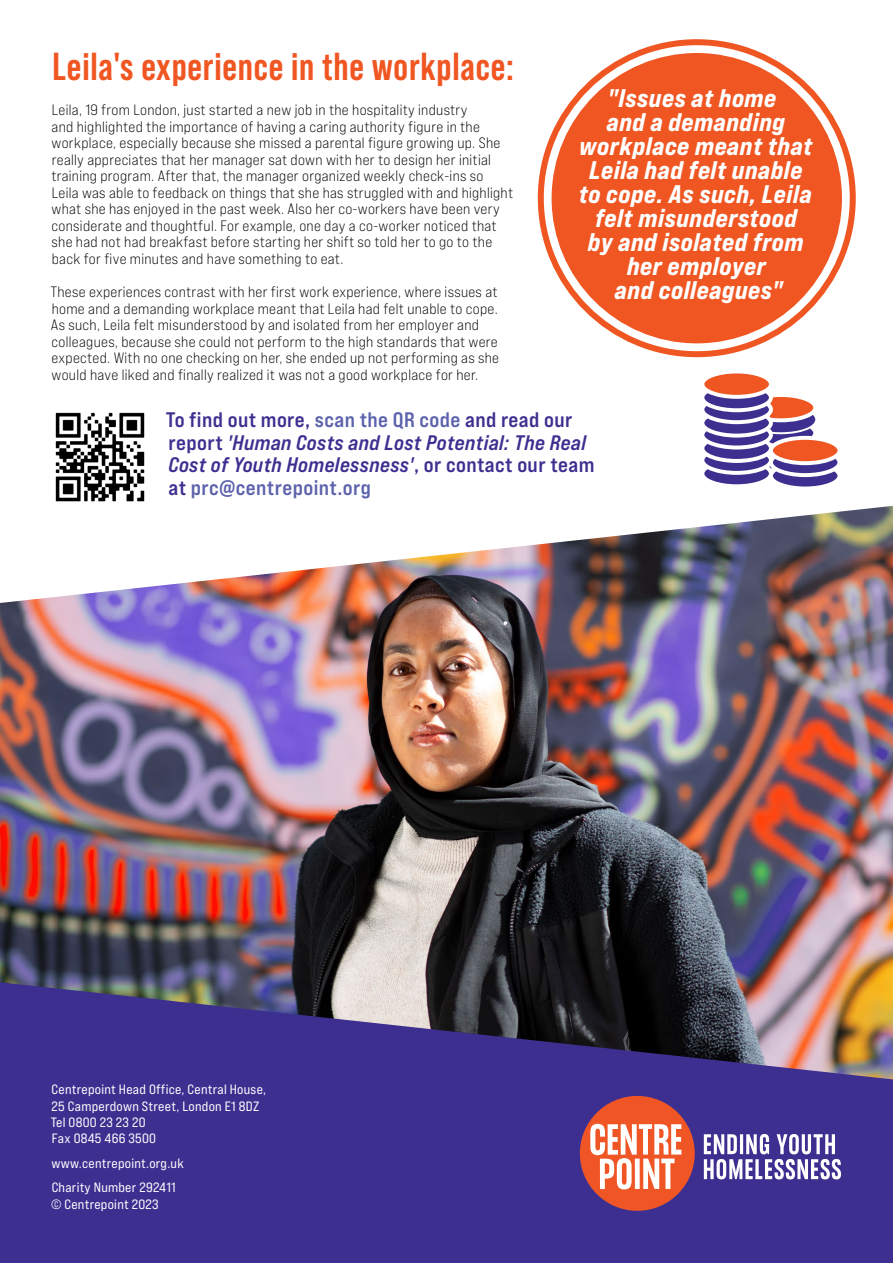
<style>
.page{position:relative;width:893px;height:1263px;background:#fff}
.page>*{position:absolute;margin:0;border:0;box-sizing:border-box;transform-origin:0 0}
.t1{font:700 39px "Bebas Neue Pro";letter-spacing:.02em;color:#f05622}
.t2{font:25.5px/24px "Bebas Neue Pro Exp Eb It";letter-spacing:.02em;color:#fff;text-align:center}
.t3{font:21px/22.5px "Bebas Neue Pro Exp Bd It";letter-spacing:.02em;color:#3d2f90}
.t4{font:21px "Bebas Neue Pro Exp Bd";letter-spacing:.02em;color:#3d2f90}
.t5{font:21px "Bebas Neue Pro Exp Bd";letter-spacing:.02em;color:#5c62ac}
.t6{font:15px/16.5px "Bebas Neue Pro Exp Bk";letter-spacing:.02em;color:#000}
.t7{font:13.5px/16.2px "Bebas Neue Pro Exp Rg";letter-spacing:.02em;color:#fff}
.s1{color:#5c62ac}
.s2{font-family:"Bebas Neue Pro Exp Bd"}
.s3{color:#3d2f90}
</style>
<div class="page">
<img style="left:0;top:506px;width:893px;height:476px">
<svg style="left:0;top:982px;width:893px;height:281px;background:#453785"></svg>
<svg style="left:704px;top:1134px;width:137px;height:45px"></svg>
<div style="left:580px;top:1096px;width:115px;height:115px;background:#f05625;border-radius:50%"></div>
<svg style="left:590px;top:1124px;width:91px;height:65px"></svg>
<div style="left:552px;top:53px;width:290px;height:290px;background:#f05622;border-radius:50%"></div>
<img style="left:55px;top:412px;width:90px;height:90px">
<div style="left:704px;top:373px;width:65px;height:22px;background:#f05622;border-radius:50%"></div>
<svg style="left:704px;top:393px;width:133px;height:93px"></svg>
<h1 class="t1" style="left:53px;top:44px;width:463px">Leila's experience in the workplace:</h1>
<p class="t6" style="left:51px;top:101px;width:463px">Leila, 19 from London, just started a new job in the hospitality industry<br>and highlighted the importance of having a caring authority figure in the workplace, especially because she missed a parental figure growing up. She really appreciates that her manager sat down with her to design her initial training program. After that, the manager organized weekly check-ins so Leila was able to feedback on things that she has struggled with and highlight what she has enjoyed in the past week. Also her co-workers have been very considerate and thoughtful. For example, one day a co-worker noticed that she had not had breakfast before starting her shift so told her to go to the back for five minutes and have something to eat.</p>
<p class="t6" style="left:50px;top:283px;width:450px">These experiences contrast with her first work experience, where issues at home and a demanding workplace meant that Leila had felt unable to cope.<br>As such, Leila felt misunderstood by and isolated from her employer and colleagues, because she could not perform to the high standards that were expected. With no one checking on her, she ended up not performing as she would have liked and finally realized it was not a good workplace for her.</p>
<h2 class="t2" style="left:579px;top:86px;width:235px">"Issues at home<br>and a demanding workplace meant that<br>Leila had felt unable to cope. As such, Leila felt misunderstood<br>by and isolated from her employer<br>and colleagues"</h2>
<h3 class="t4" style="left:166px;top:407px;width:408px">To find out more, <span class="s1">scan the QR code</span> and read our</h3>
<h3 class="t3" style="left:168px;top:431px;width:428px"><span class="s2">report</span> 'Human Costs and Lost Potential: The Real<br>Cost of Youth Homelessness'<span class="s2">, or contact our team</span></h3>
<h3 class="t5" style="left:169px;top:474px;width:204px"><span class="s3">at</span> prc@centrepoint.org</h3>
<p class="t7" style="left:51px;top:1081px;width:217px">Centrepoint Head Office, Central House,<br>25 Camperdown Street, London E1 8DZ<br>Tel 0800 23 23 20<br>Fax 0845 466 3500</p>
<p class="t7" style="left:52px;top:1150px;width:134px;line-height:24.8px">www.centrepoint.org.uk<br>Charity Number 292411</p>
<p class="t7" style="left:51px;top:1196px;width:109px">© Centrepoint 2023</p>
</div>
